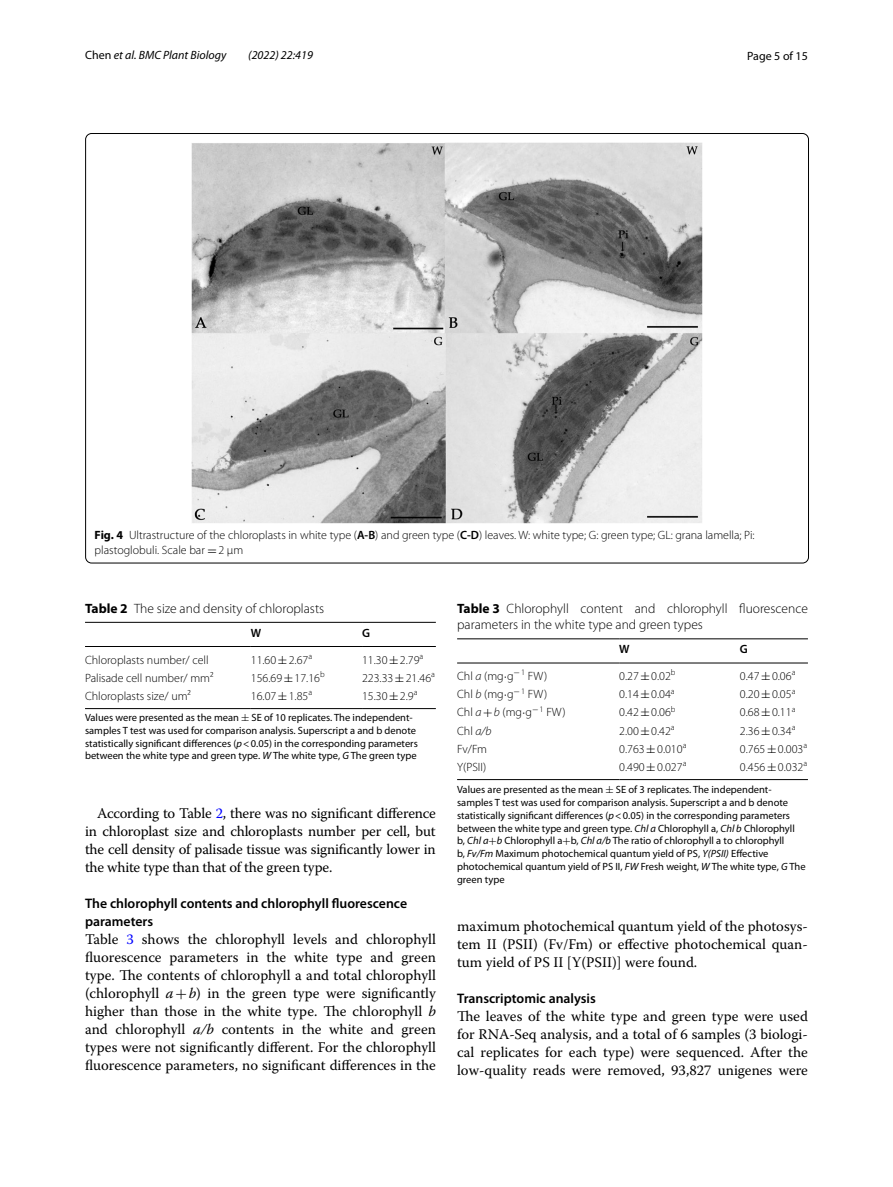
<style>
.page{position:relative;width:893px;height:1187px;background:#fff}
.page>*{position:absolute;margin:0;border:0;box-sizing:border-box;transform-origin:0 0}
.t1{font:14.7px/18px "Warnock Pro";color:#000;text-align:justify}
.t2{font:600 13.8px/18px "Myriad Pro";color:#000}
.t3{font:300 13.5px/16.5px "Myriad Pro";color:#000}
.t4{font:300 12px/15px "Myriad Pro";color:#000}
.t5{font:italic 12px "Myriad Pro";color:#000}
.t6{font:12px "Myriad Pro";color:#000}
.t7{font:600 12px "Myriad Pro";color:#000}
.t8{font:10.5px/12.8px "Myriad Pro";color:#000}
.s1{font-style:normal}
.s2{font-weight:700}
.s3{font-weight:600}
.s4{font-family:"MTSY";font-weight:400}
.s5{font-family:"MTSY"}
.s6{font-style:italic}
.s7{color:#00f}
</style>
<div class="page">
<img style="left:192px;top:142px;width:510px;height:381px">
<hr style="left:85px;top:622px;width:166px;height:1px;background:#000">
<hr style="left:85px;top:646px;width:166px;height:1px;background:#000">
<hr style="left:251px;top:622px;width:111px;height:1px;background:#000">
<hr style="left:251px;top:646px;width:111px;height:1px;background:#000">
<hr style="left:362px;top:622px;width:74px;height:1px;background:#000">
<hr style="left:362px;top:646px;width:74px;height:1px;background:#000">
<hr style="left:85px;top:708px;width:166px;height:1px;background:#000">
<hr style="left:251px;top:708px;width:111px;height:1px;background:#000">
<hr style="left:362px;top:708px;width:74px;height:1px;background:#000">
<hr style="left:457px;top:638px;width:162px;height:1px;background:#000">
<hr style="left:457px;top:662px;width:162px;height:1px;background:#000">
<hr style="left:619px;top:638px;width:121px;height:1px;background:#000">
<hr style="left:619px;top:662px;width:121px;height:1px;background:#000">
<hr style="left:740px;top:638px;width:68px;height:1px;background:#000">
<hr style="left:740px;top:662px;width:68px;height:1px;background:#000">
<hr style="left:457px;top:779px;width:162px;height:1px;background:#000">
<hr style="left:619px;top:779px;width:121px;height:1px;background:#000">
<hr style="left:740px;top:779px;width:68px;height:1px;background:#000">
<p class="t5" style="left:85px;top:48px;width:143px"><span class="s1">Chen</span> et al. BMC Plant Biology</p>
<p class="t5" style="left:248px;top:48px;width:66px">(2022) 22:419</p>
<p class="t6" style="left:747px;top:48px;width:62px">Page 5 of 15</p>
<p class="t4" style="left:95px;top:527px;width:661px"><span class="s2">Fig. 4</span> Ultrastructure of the chloroplasts in white type (<span class="s3">A-B</span>) and green type (<span class="s3">C-D</span>) leaves. W: white type; G: green type; GL: grana lamella; Pi: plastoglobuli. Scale bar <span class="s4">=</span>2 μm</p>
<p class="t3" style="left:85px;top:600px;width:241px"><span class="s2">Table 2</span> The size and density of chloroplasts</p>
<p class="t7" style="left:251px;top:625px;width:12px">W</p>
<p class="t7" style="left:362px;top:625px;width:9px">G</p>
<p class="t4" style="left:85px;top:652px;width:125px">Chloroplasts number/ cell</p>
<p class="t4" style="left:251px;top:652px;width:63px">11.60<span class="s4">±</span>2.67<sup>a</sup></p>
<p class="t4" style="left:362px;top:652px;width:63px">11.30<span class="s4">±</span>2.79<sup>a</sup></p>
<p class="t4" style="left:85px;top:670px;width:130px">Palisade cell number/ mm²</p>
<p class="t4" style="left:251px;top:670px;width:75px">156.69<span class="s4">±</span>17.16<sup>b</sup></p>
<p class="t4" style="left:362px;top:670px;width:75px">223.33<span class="s4">±</span>21.46<sup>a</sup></p>
<p class="t4" style="left:85px;top:688px;width:107px">Chloroplasts size/ um²</p>
<p class="t4" style="left:251px;top:688px;width:63px">16.07<span class="s4">±</span>1.85<sup>a</sup></p>
<p class="t4" style="left:362px;top:688px;width:57px">15.30<span class="s4">±</span>2.9<sup>a</sup></p>
<p class="t8" style="left:85px;top:711px;width:334px">Values were presented as the mean <span class="s5">±</span> SE of 10 replicates. The independent&shy;samples T test was used for comparison analysis. Superscript a and b denote statistically significant differences (<span class="s6">p</span>&lt;0.05) in the corresponding parameters between the white type and green type. <span class="s6">W</span> The white type, <span class="s6">G</span> The green type</p>
<p class="t1" style="left:85px;top:804px;width:352px;text-indent:12px">According to Table <span class="s7">2</span>, there was no significant difference in chloroplast size and chloroplasts number per cell, but the cell density of palisade tissue was significantly lower in the white type than that of the green type.</p>
<p class="t2" style="left:85px;top:894px;width:324px">The chlorophyll contents and chlorophyll fluorescence parameters</p>
<p class="t1" style="left:85px;top:930px;width:352px">Table <span class="s7">3</span> shows the chlorophyll levels and chlorophyll fluorescence parameters in the white type and green type. The contents of chlorophyll a and total chlorophyll (chlorophyll <span class="s6">a</span><span class="s5">+</span><span class="s6">b</span>) in the green type were significantly higher than those in the white type. The chlorophyll <span class="s6">b </span>and chlorophyll <span class="s6">a/b</span> contents in the white and green types were not significantly different. For the chlorophyll fluorescence parameters, no significant differences in the</p>
<p class="t3" style="left:457px;top:600px;width:352px"><span class="s2">Table 3</span> Chlorophyll content and chlorophyll fluorescence parameters in the white type and green types</p>
<p class="t7" style="left:619px;top:641px;width:12px">W</p>
<p class="t7" style="left:740px;top:641px;width:9px">G</p>
<p class="t4" style="left:457px;top:668px;width:92px">Chl <span class="s6">a</span> (mg<span class="s4">·</span>g<sup>−</sup><sup>1</sup> FW)</p>
<p class="t4" style="left:619px;top:668px;width:58px">0.27<span class="s4">±</span>0.02<sup>b</sup></p>
<p class="t4" style="left:740px;top:668px;width:57px">0.47<span class="s4">±</span>0.06<sup>a</sup></p>
<p class="t4" style="left:457px;top:687px;width:92px">Chl <span class="s6">b</span> (mg<span class="s4">·</span>g<sup>−</sup><sup>1</sup> FW)</p>
<p class="t4" style="left:619px;top:687px;width:57px">0.14<span class="s4">±</span>0.04<sup>a</sup></p>
<p class="t4" style="left:740px;top:687px;width:57px">0.20<span class="s4">±</span>0.05<sup>a</sup></p>
<p class="t4" style="left:457px;top:705px;width:110px">Chl <span class="s6">a</span><span class="s4">+</span><span class="s6">b</span> (mg<span class="s4">·</span>g<sup>−</sup><sup>1</sup> FW)</p>
<p class="t4" style="left:619px;top:705px;width:58px">0.42<span class="s4">±</span>0.06<sup>b</sup></p>
<p class="t4" style="left:740px;top:705px;width:57px">0.68<span class="s4">±</span>0.11<sup>a</sup></p>
<p class="t4" style="left:457px;top:723px;width:36px">Chl <span class="s6">a/b</span></p>
<p class="t4" style="left:619px;top:723px;width:57px">2.00<span class="s4">±</span>0.42<sup>a</sup></p>
<p class="t4" style="left:740px;top:723px;width:57px">2.36<span class="s4">±</span>0.34<sup>a</sup></p>
<p class="t4" style="left:457px;top:741px;width:31px">Fv/Fm</p>
<p class="t4" style="left:619px;top:741px;width:69px">0.763<span class="s4">±</span>0.010<sup>a</sup></p>
<p class="t4" style="left:740px;top:741px;width:69px">0.765<span class="s4">±</span>0.003<sup>a</sup></p>
<p class="t4" style="left:457px;top:759px;width:31px">Y(PSII)</p>
<p class="t4" style="left:619px;top:759px;width:69px">0.490<span class="s4">±</span>0.027<sup>a</sup></p>
<p class="t4" style="left:740px;top:759px;width:69px">0.456<span class="s4">±</span>0.032<sup>a</sup></p>
<p class="t8" style="left:457px;top:783px;width:350px">Values are presented as the mean <span class="s5">±</span> SE of 3 replicates. The independent&shy;samples T test was used for comparison analysis. Superscript a and b denote statistically significant differences (<span class="s6">p</span>&lt;0.05) in the corresponding parameters between the white type and green type. <span class="s6">Chl a</span> Chlorophyll a, <span class="s6">Chl b</span> Chlorophyll<br>b, <span class="s6">Chl a</span><span class="s5">+</span><span class="s6">b</span> Chlorophyll a<span class="s5">+</span>b, <span class="s6">Chl a/b</span> The ratio of chlorophyll a to chlorophyll<br>b, <span class="s6">Fv/Fm</span> Maximum photochemical quantum yield of PS, <span class="s6">Y(PSII)</span> Effective photochemical quantum yield of PS II, <span class="s6">FW</span> Fresh weight, <span class="s6">W</span> The white type, <span class="s6">G</span> The green type</p>
<p class="t1" style="left:457px;top:916px;width:352px">maximum photochemical quantum yield of the photosys&shy;tem II (PSII) (Fv/Fm) or effective photochemical quan&shy;tum yield of PS II [Y(PSII)] were found.</p>
<p class="t2" style="left:457px;top:988px;width:140px">Transcriptomic analysis</p>
<p class="t1" style="left:457px;top:1006px;width:352px">The leaves of the white type and green type were used for RNA-Seq analysis, and a total of 6 samples (3 biologi&shy;cal replicates for each type) were sequenced. After the low-quality reads were removed, 93,827 unigenes were</p>
</div>
